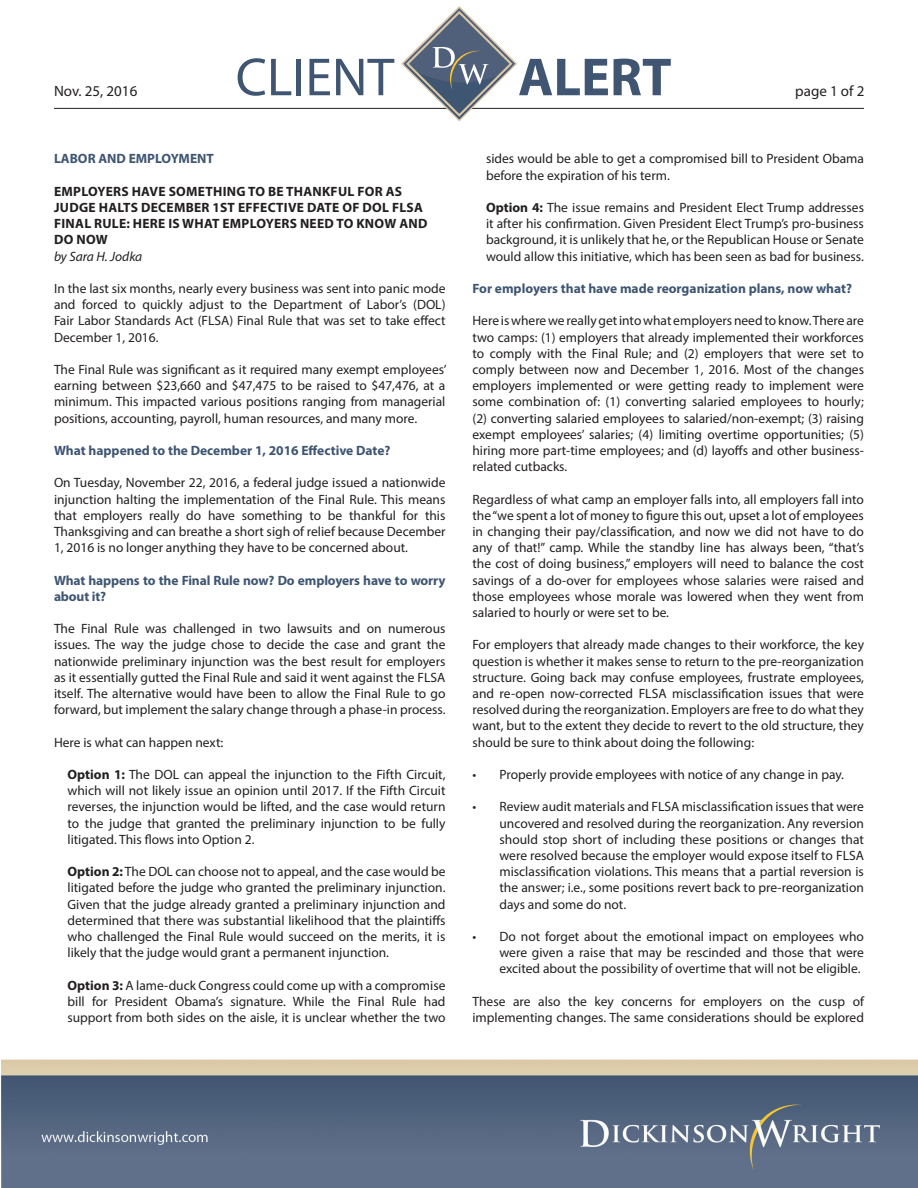
<style>
.page{position:relative;width:918px;height:1188px;background:#fff}
.page>*{position:absolute;margin:0;border:0;box-sizing:border-box;transform-origin:0 0}
.t1{font:54px "Myriad Pro";color:#3f5572}
.t2{font:700 54px "Myriad Pro";color:#3f5572}
.t3{font:15px "Myriad Pro";color:#231f20}
.t4{font:13.5px/16.2px "Myriad Pro";color:#231f20;text-align:justify}
.t5{font:700 13.5px/16.2px "Myriad Pro";color:#3f5572}
.t6{font:700 13.5px/16.2px "Myriad Pro";letter-spacing:.02em;color:#231f20}
.t7{font:italic 13.5px "Myriad Pro";color:#231f20}
.s1{font-weight:700}
</style>
<div class="page">
<img style="left:1px;top:107px;width:917px;height:1081px">
<hr style="left:54px;top:108px;width:810px;height:1px;background:#231f20">
<svg style="left:401px;top:6px;width:116px;height:115px"></svg>
<p class="t1" style="left:236px;top:44px;width:160px">CLIENT</p>
<p class="t2" style="left:518px;top:42px;width:155px">ALERT</p>
<p class="t3" style="left:54px;top:82px;width:85px">Nov. 25, 2016</p>
<p class="t3" style="left:795px;top:82px;width:71px">page 1 of 2</p>
<p class="t5" style="left:54px;top:150px;width:161px">LABOR AND EMPLOYMENT</p>
<p class="t6" style="left:54px;top:183px;width:375px">EMPLOYERS HAVE SOMETHING TO BE THANKFUL FOR AS JUDGE HALTS DECEMBER 1ST EFFECTIVE DATE OF DOL FLSA FINAL RULE: HERE IS WHAT EMPLOYERS NEED TO KNOW AND DO NOW</p>
<p class="t7" style="left:54px;top:248px;width:90px">by Sara H. Jodka</p>
<p class="t4" style="left:54px;top:280px;width:393px">In the last six months, nearly every business was sent into panic mode and forced to quickly adjust to the Department of Labor’s (DOL)<br>Fair Labor Standards Act (FLSA) Final Rule that was set to take effect December 1, 2016.</p>
<p class="t4" style="left:54px;top:361px;width:394px">The Final Rule was significant as it required many exempt employees’ earning between $23,660 and $47,475 to be raised to $47,476, at a minimum. This impacted various positions ranging from managerial positions, accounting, payroll, human resources, and many more.</p>
<p class="t5" style="left:54px;top:442px;width:338px">What happened to the December 1, 2016 Effective Date?</p>
<p class="t4" style="left:54px;top:475px;width:393px">On Tuesday, November 22, 2016, a federal judge issued a nationwide injunction halting the implementation of the Final Rule. This means that employers really do have something to be thankful for this Thanksgiving and can breathe a short sigh of relief because December 1, 2016 is no longer anything they have to be concerned about.</p>
<p class="t5" style="left:54px;top:572px;width:393px">What happens to the Final Rule now? Do employers have to worry about it?</p>
<p class="t4" style="left:54px;top:620px;width:393px">The Final Rule was challenged in two lawsuits and on numerous issues. The way the judge chose to decide the case and grant the nationwide preliminary injunction was the best result for employers as it essentially gutted the Final Rule and said it went against the FLSA itself. The alternative would have been to allow the Final Rule to go forward, but implement the salary change through a phase-in process.</p>
<p class="t4" style="left:54px;top:734px;width:171px">Here is what can happen next:</p>
<p class="t4" style="left:68px;top:766px;width:380px"><span class="s1">Option 1:</span> The DOL can appeal the injunction to the Fifth Circuit, which will not likely issue an opinion until 2017. If the Fifth Circuit reverses, the injunction would be lifted, and the case would return to the judge that granted the preliminary injunction to be fully litigated. This flows into Option 2.</p>
<p class="t4" style="left:68px;top:863px;width:380px"><span class="s1">Option 2:</span> The DOL can choose not to appeal, and the case would be litigated before the judge who granted the preliminary injunction.<br>Given that the judge already granted a preliminary injunction and determined that there was substantial likelihood that the plaintiffs who challenged the Final Rule would succeed on the merits, it is likely that the judge would grant a permanent injunction.</p>
<p class="t4" style="left:68px;top:977px;width:380px"><span class="s1">Option 3:</span> A lame-duck Congress could come up with a compromise bill for President Obama’s signature. While the Final Rule had support from both sides on the aisle, it is unclear whether the two</p>
<p class="t4" style="left:486px;top:151px;width:379px">sides would be able to get a compromised bill to President Obama before the expiration of his term.</p>
<p class="t4" style="left:486px;top:199px;width:380px"><span class="s1">Option 4:</span> The issue remains and President Elect Trump addresses it after his confirmation. Given President Elect Trump’s pro-business background, it is unlikely that he, or the Republican House or Senate would allow this initiative, which has been seen as bad for business.</p>
<p class="t5" style="left:472px;top:280px;width:381px">For employers that have made reorganization plans, now what?</p>
<p class="t4" style="left:472px;top:313px;width:393px">Here is where we really get into what employers need to know. There are two camps: (1) employers that already implemented their workforces to comply with the Final Rule; and (2) employers that were set to comply between now and December 1, 2016. Most of the changes employers implemented or were getting ready to implement were some combination of: (1) converting salaried employees to hourly; (2) converting salaried employees to salaried/non-exempt; (3) raising exempt employees’ salaries; (4) limiting overtime opportunities; (5) hiring more part-time employees; and (d) layoffs and other business&shy;related cutbacks.</p>
<p class="t4" style="left:472px;top:491px;width:393px">Regardless of what camp an employer falls into, all employers fall into the “we spent a lot of money to figure this out, upset a lot of employees in changing their pay/classification, and now we did not have to do any of that!” camp. While the standby line has always been, “that’s the cost of doing business,” employers will need to balance the cost savings of a do-over for employees whose salaries were raised and those employees whose morale was lowered when they went from salaried to hourly or were set to be.</p>
<p class="t4" style="left:472px;top:637px;width:393px">For employers that already made changes to their workforce, the key question is whether it makes sense to return to the pre-reorganization structure. Going back may confuse employees, frustrate employees, and re-open now-corrected FLSA misclassification issues that were resolved during the reorganization. Employers are free to do what they want, but to the extent they decide to revert to the old structure, they should be sure to think about doing the following:</p>
<p class="t4" style="left:472px;top:766px;width:373px">• Properly provide employees with notice of any change in pay.</p>
<p class="t4" style="left:500px;top:799px;width:366px;text-indent:-27px">• Review audit materials and FLSA misclassification issues that were uncovered and resolved during the reorganization. Any reversion should stop short of including these positions or changes that were resolved because the employer would expose itself to FLSA misclassification violations. This means that a partial reversion is the answer; i.e., some positions revert back to pre-reorganization days and some do not.</p>
<p class="t4" style="left:500px;top:928px;width:366px;text-indent:-27px">• Do not forget about the emotional impact on employees who were given a raise that may be rescinded and those that were excited about the possibility of overtime that will not be eligible.</p>
<p class="t4" style="left:472px;top:993px;width:393px">These are also the key concerns for employers on the cusp of implementing changes. The same considerations should be explored</p>
</div>
